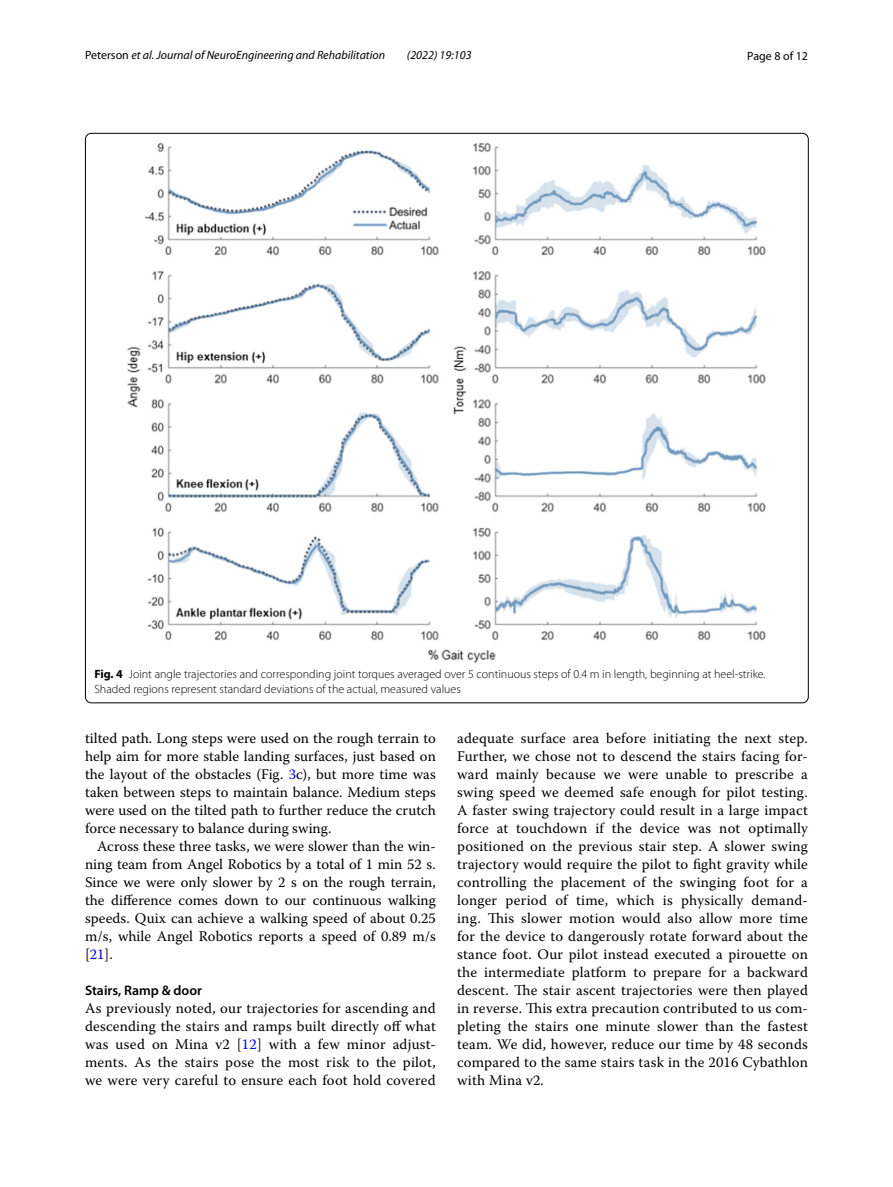
<style>
.page{position:relative;width:893px;height:1187px;background:#fff}
.page>*{position:absolute;margin:0;border:0;box-sizing:border-box;transform-origin:0 0}
.t1{font:14.7px/18px "Warnock Pro";letter-spacing:.01em;color:#000;text-align:justify}
.t2{font:600 13.8px "Myriad Pro";color:#000}
.t3{font:300 12px/15px "Myriad Pro";color:#000}
.t4{font:italic 12px "Myriad Pro";color:#000}
.t5{font:12px "Myriad Pro";color:#000}
.s1{font-style:normal}
.s2{font-weight:700}
.s3{color:#00f}
</style>
<div class="page">
<img style="left:128px;top:142px;width:638px;height:520px">
<p class="t4" style="left:85px;top:48px;width:302px"><span class="s1">Peterson</span> et al. Journal of NeuroEngineering and Rehabilitation</p>
<p class="t4" style="left:407px;top:48px;width:66px">(2022) 19:103</p>
<p class="t5" style="left:747px;top:48px;width:62px">Page 8 of 12</p>
<p class="t3" style="left:94px;top:666px;width:673px"><span class="s2">Fig. 4</span> Joint angle trajectories and corresponding joint torques averaged over 5 continuous steps of 0.4 m in length, beginning at heel-strike.<br>Shaded regions represent standard deviations of the actual, measured values</p>
<p class="t1" style="left:85px;top:729px;width:352px">tilted path. Long steps were used on the rough terrain to help aim for more stable landing surfaces, just based on the layout of the obstacles (Fig. <span class="s3">3</span>c), but more time was taken between steps to maintain balance. Medium steps were used on the tilted path to further reduce the crutch force necessary to balance during swing.</p>
<p class="t1" style="left:85px;top:837px;width:352px;text-indent:12px">Across these three tasks, we were slower than the win&shy;ning team from Angel Robotics by a total of 1 min 52 s.<br>Since we were only slower by 2 s on the rough terrain, the difference comes down to our continuous walking speeds. Quix can achieve a walking speed of about 0.25 m/s, while Angel Robotics reports a speed of 0.89 m/s [<span class="s3">21</span>].</p>
<p class="t2" style="left:85px;top:981px;width:119px">Stairs, Ramp &amp; door</p>
<p class="t1" style="left:85px;top:999px;width:352px">As previously noted, our trajectories for ascending and descending the stairs and ramps built directly off what was used on Mina v2 [<span class="s3">12</span>] with a few minor adjust&shy;ments. As the stairs pose the most risk to the pilot, we were very careful to ensure each foot hold covered</p>
<p class="t1" style="left:457px;top:729px;width:352px">adequate surface area before initiating the next step.<br>Further, we chose not to descend the stairs facing for&shy;ward mainly because we were unable to prescribe a swing speed we deemed safe enough for pilot testing.<br>A faster swing trajectory could result in a large impact force at touchdown if the device was not optimally positioned on the previous stair step. A slower swing trajectory would require the pilot to fight gravity while controlling the placement of the swinging foot for a longer period of time, which is physically demand&shy;ing. This slower motion would also allow more time for the device to dangerously rotate forward about the stance foot. Our pilot instead executed a pirouette on the intermediate platform to prepare for a backward descent. The stair ascent trajectories were then played in reverse. This extra precaution contributed to us com&shy;pleting the stairs one minute slower than the fastest team. We did, however, reduce our time by 48 seconds compared to the same stairs task in the 2016 Cybathlon with Mina v2.</p>
</div>
